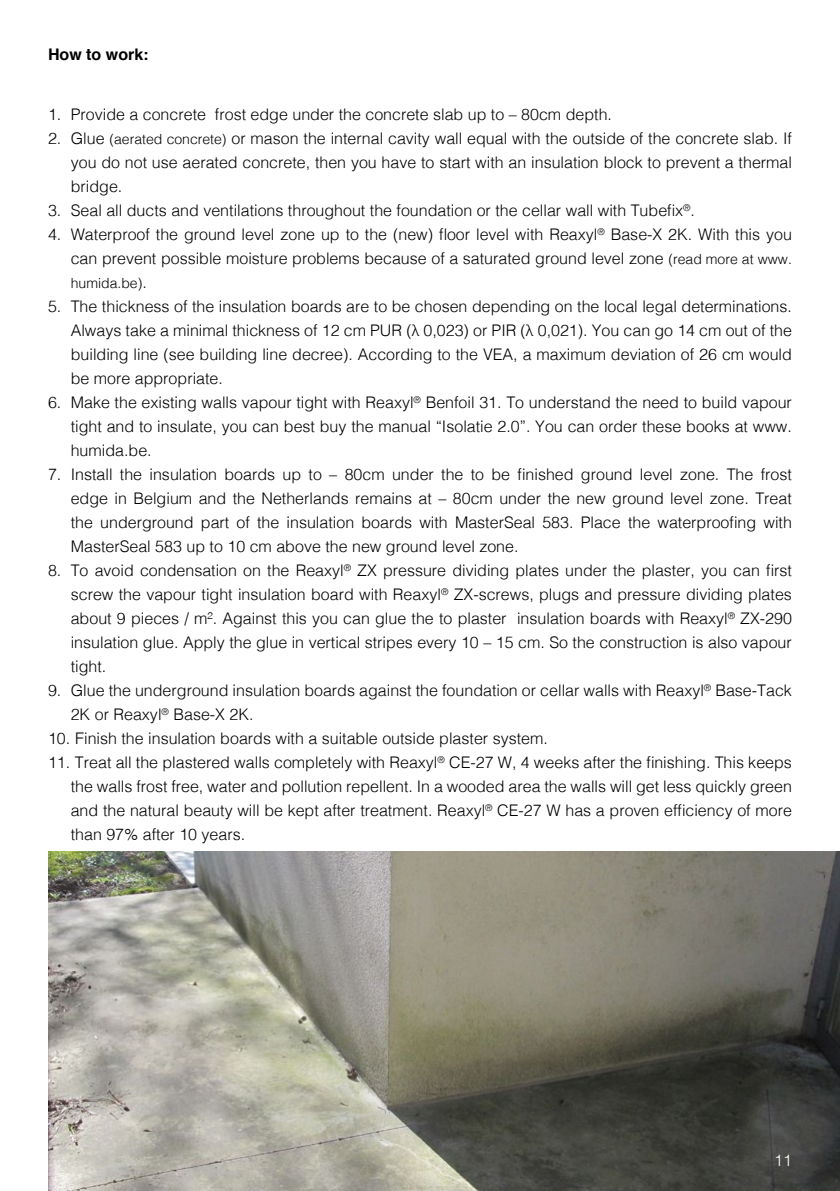
<style>
.page{position:relative;width:840px;height:1191px;background:#fff}
.page>*{position:absolute;margin:0;border:0;box-sizing:border-box;transform-origin:0 0}
.t1{font:300 16px/24px "Helvetica";color:#000;text-align:justify}
.reaxyl_doorlopend_te{font:700 16px "Helvetica";color:#000}
.reaxyl_doorlopend_te-2{font:300 16px "Helvetica";color:#fff}
.t2{font:300 14px "Helvetica";color:#000}
.s1{font-size:14px}
.s2{font-size:16px}
</style>
<div class="page">
<img style="left:48px;top:851px;width:791px;height:340px">
<p class="reaxyl_doorlopend_te" style="left:48px;top:41px;width:102px">How to work:</p>
<p class="t1" style="left:48px;top:101px;width:565px">1. Provide a concrete frost edge under the concrete slab up to – 80cm depth.</p>
<p class="t1" style="left:71px;top:125px;width:722px;text-indent:-23px">2. Glue <span class="s1">(aerated concrete)</span> or mason the internal cavity wall equal with the outside of the concrete slab. If you do not use aerated concrete, then you have to start with an insulation block to prevent a thermal bridge.</p>
<p class="t1" style="left:48px;top:197px;width:648px">3. Seal all ducts and ventilations throughout the foundation or the cellar wall with Tubefix<sup>®</sup>.</p>
<p class="t1" style="left:48px;top:221px;width:745px;text-align:right">4. Waterproof the ground level zone up to the (new) floor level with Reaxyl<sup>®</sup> Base-X 2K. With this you can prevent possible moisture problems because of a saturated ground level zone <span class="s1">(read more at www.</span></p>
<p class="t2" style="left:71px;top:271px;width:78px">humida.be)<span class="s2">.</span></p>
<p class="t1" style="left:71px;top:293px;width:722px;text-indent:-23px">5. The thickness of the insulation boards are to be chosen depending on the local legal determinations.<br>Always take a minimal thickness of 12 cm PUR (λ 0,023) or PIR (λ 0,021). You can go 14 cm out of the building line (see building line decree). According to the VEA, a maximum deviation of 26 cm would be more appropriate.</p>
<p class="t1" style="left:71px;top:389px;width:722px;text-indent:-23px">6. Make the existing walls vapour tight with Reaxyl<sup>®</sup> Benfoil 31. To understand the need to build vapour tight and to insulate, you can best buy the manual “Isolatie 2.0”. You can order these books at www. humida.be.</p>
<p class="t1" style="left:71px;top:461px;width:722px;text-indent:-23px">7. Install the insulation boards up to – 80cm under the to be finished ground level zone. The frost edge in Belgium and the Netherlands remains at – 80cm under the new ground level zone. Treat the underground part of the insulation boards with MasterSeal 583. Place the waterproofing with MasterSeal 583 up to 10 cm above the new ground level zone.</p>
<p class="t1" style="left:71px;top:557px;width:722px;text-indent:-23px">8. To avoid condensation on the Reaxyl<sup>®</sup> ZX pressure dividing plates under the plaster, you can first screw the vapour tight insulation board with Reaxyl<sup>®</sup> ZX-screws, plugs and pressure dividing plates about 9 pieces / m². Against this you can glue the to plaster insulation boards with Reaxyl<sup>®</sup> ZX-290 insulation glue. Apply the glue in vertical stripes every 10 – 15 cm. So the construction is also vapour tight.</p>
<p class="t1" style="left:71px;top:677px;width:722px;text-indent:-23px">9. Glue the underground insulation boards against the foundation or cellar walls with Reaxyl<sup>®</sup> Base-Tack<br>2K or Reaxyl<sup>®</sup> Base-X 2K.</p>
<p class="t1" style="left:48px;top:725px;width:501px">10. Finish the insulation boards with a suitable outside plaster system.</p>
<p class="t1" style="left:71px;top:749px;width:722px;text-indent:-23px">11. Treat all the plastered walls completely with Reaxyl<sup>®</sup> CE-27 W, 4 weeks after the finishing. This keeps the walls frost free, water and pollution repellent. In a wooded area the walls will get less quickly green and the natural beauty will be kept after treatment. Reaxyl<sup>®</sup> CE-27 W has a proven efficiency of more than 97% after 10 years.</p>
<p class="reaxyl_doorlopend_te-2" style="left:773px;top:1147px;width:19px">11</p>
</div>
